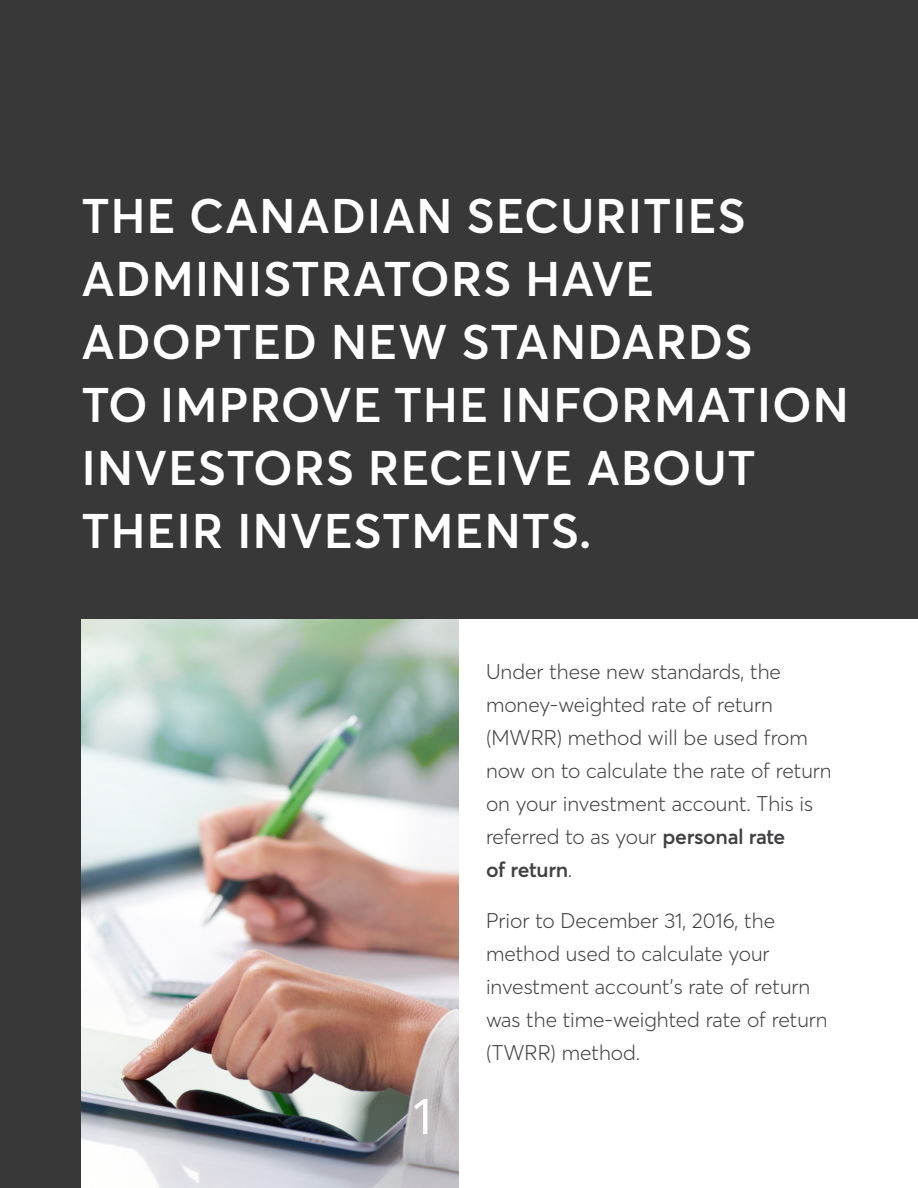
<style>
.page{position:relative;width:918px;height:1188px;background:#383839}
.page>*{position:absolute;margin:0;border:0;box-sizing:border-box;transform-origin:0 0}
.t1{font:51px "Desjardins Sans";color:#fff}
.H2New{font:600 48px/63px "Desjardins Sans";letter-spacing:.015em;color:#fff}
.H3New{font:300 21px/33px "Desjardins Sans";color:#414042}
.s1{font-weight:600}
</style>
<div class="page">
<img style="left:81px;top:619px;width:378px;height:569px">
<div style="left:459px;top:619px;width:459px;height:569px;background:#fff"></div>
<p class="H2New" style="left:81px;top:184px;width:769px">THE CANADIAN SECURITIES<br>ADMINISTRATORS HAVE<br>ADOPTED NEW STANDARDS<br>TO IMPROVE THE INFORMATION<br>INVESTORS RECEIVE ABOUT<br>THEIR INVESTMENTS.</p>
<h1 class="t1" style="left:413px;top:1085px;width:20px">1</h1>
<p class="H3New" style="left:486px;top:656px;width:347px">Under these new standards, the money-weighted rate of return (MWRR) method will be used from now on to calculate the rate of return on your investment account. This is referred to as your <span class="s1">personal rate<br>of return</span>.</p>
<p class="H3New" style="left:486px;top:905px;width:343px">Prior to December 31, 2016, the method used to calculate your investment account’s rate of return was the time-weighted rate of return (TWRR) method.</p>
</div>
